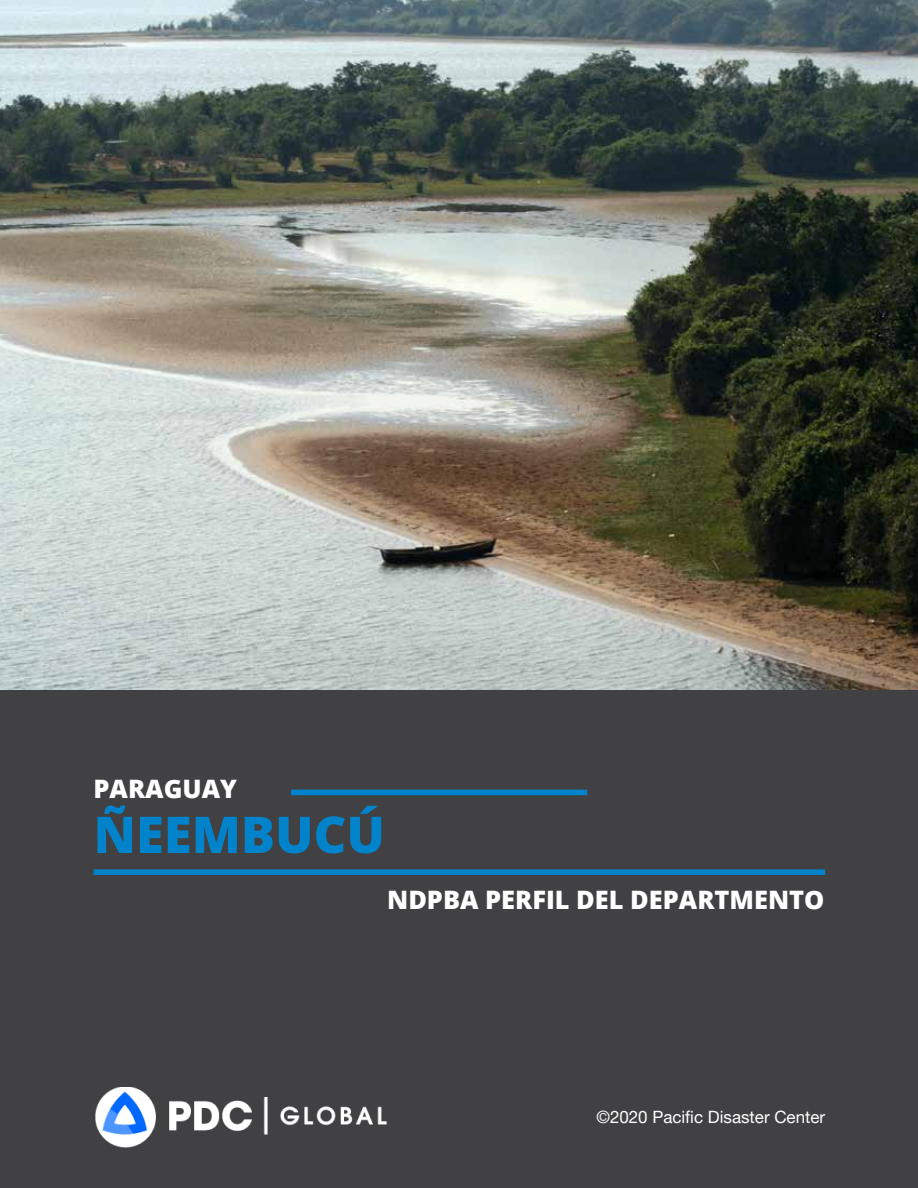
<style>
.page{position:relative;width:918px;height:1188px;background:#fff}
.page>*{position:absolute;margin:0;border:0;box-sizing:border-box;transform-origin:0 0}
.t1{font:800 50.85px "Open Sans";color:#0083ca}
.t2{font:800 25.35px "Open Sans";color:#fff}
.t3{font:16.95px "Helvetica Neue LT Pro";color:#fff}
</style>
<div class="page">
<div style="left:0;top:690px;width:918px;height:498px;background:#414042"></div>
<div style="left:291px;top:790px;width:296px;height:5px;background:#0083ca"></div>
<div style="left:94px;top:869px;width:731px;height:6px;background:#0083ca"></div>
<img style="left:0;top:0;width:918px;height:690px">
<img style="left:96px;top:1087px;width:290px;height:61px">
<p class="t2" style="left:94px;top:769px;width:145px">PARAGUAY</p>
<h1 class="t1" style="left:94px;top:796px;width:293px">ÑEEMBUCÚ</h1>
<p class="t2" style="left:387px;top:881px;width:439px">NDPBA PERFIL DEL DEPARTMENTO</p>
<p class="t3" style="left:596px;top:1107px;width:230px">©2020 Pacific Disaster Center</p>
</div>
